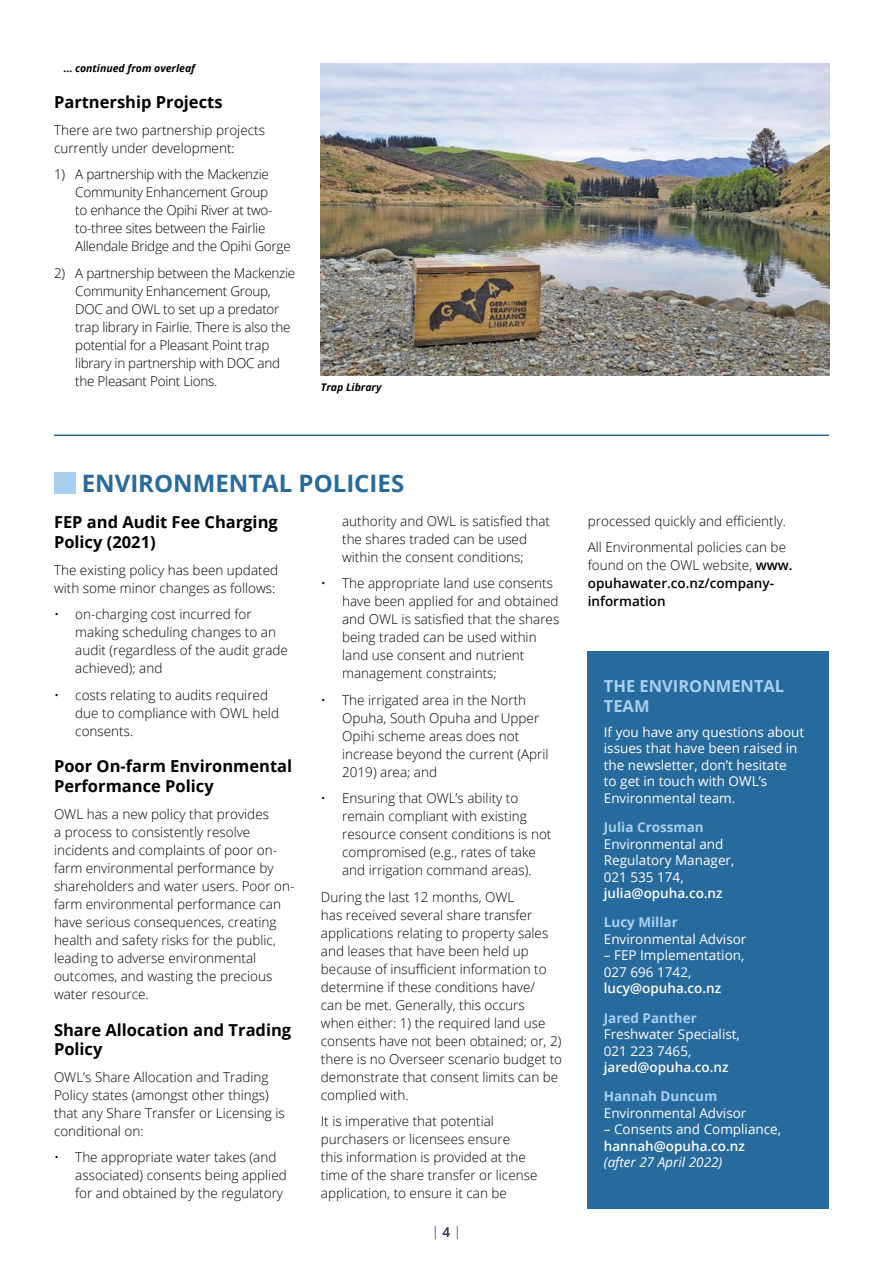
<style>
.page{position:relative;width:893px;height:1263px;background:#fff}
.page>*{position:absolute;margin:0;border:0;box-sizing:border-box;transform-origin:0 0}
.t1{font:700 24px "Open Sans";color:#276a9c}
.t2{font:700 16.5px/19.8px "Open Sans";color:#000}
.t3{font:700 16.5px/19.8px "Open Sans";color:#a8d0f1}
.t4{font:300 13.5px/18px "Open Sans";color:#000}
.t5{font:300 13.5px/18px "Open Sans";letter-spacing:-.02em;color:#000}
.t6{font:13.5px/16.5px "Open Sans";color:#fff}
.t7{font:600 13.5px "Open Sans";color:#fff}
.t8{font:600 13.5px/18px "Open Sans";color:#000}
.t9{font:700 13.5px "Open Sans";color:#a8d0f1}
.t10{font:italic 13.5px "Open Sans";color:#fff}
.t11{font:300 13.5px "Open Sans";color:#182a45}
.t12{font:italic 700 10.5px "Open Sans";color:#000}
.s1{font-weight:600}
.s2{font-weight:300}
</style>
<div class="page">
<div style="left:588px;top:652px;width:241px;height:557px;background:#276a9c"></div>
<img style="left:321px;top:64px;width:508px;height:312px">
<hr style="left:54px;top:434px;width:775px;height:2px;background:#276a9c">
<div style="left:54px;top:472px;width:22px;height:22px;background:#a8d0f1"></div>
<p class="t12" style="left:64px;top:61px;width:133px">... continued from overleaf</p>
<p class="t2" style="left:54px;top:94px;width:170px">Partnership Projects</p>
<p class="t4" style="left:54px;top:122px;width:212px">There are two partnership projects currently under development:</p>
<p class="t5" style="left:75px;top:167px;width:217px;text-indent:-21px">1) A partnership with the Mackenzie Community Enhancement Group<br>to enhance the Opihi River at two&shy;to-three sites between the Fairlie Allendale Bridge and the Opihi Gorge</p>
<p class="t5" style="left:75px;top:265px;width:222px;text-indent:-21px">2) A partnership between the Mackenzie Community Enhancement Group, DOC and OWL to set up a predator trap library in Fairlie. There is also the potential for a Pleasant Point trap library in partnership with DOC and the Pleasant Point Lions.</p>
<p class="t12" style="left:321px;top:383px;width:62px">Trap Library</p>
<h1 class="t1" style="left:82px;top:474px;width:324px">ENVIRONMENTAL POLICIES</h1>
<p class="t2" style="left:54px;top:514px;width:225px">FEP and Audit Fee Charging<br>Policy (2021)</p>
<p class="t4" style="left:54px;top:562px;width:226px">The existing policy has been updated with some minor changes as follows:</p>
<p class="t4" style="left:75px;top:606px;width:214px;text-indent:-21px">• on-charging cost incurred for making scheduling changes to an audit (regardless of the audit grade achieved); and</p>
<p class="t4" style="left:75px;top:687px;width:205px;text-indent:-21px">• costs relating to audits required due to compliance with OWL held consents.</p>
<p class="t2" style="left:54px;top:758px;width:240px">Poor On-farm Environmental<br>Performance Policy</p>
<p class="t4" style="left:54px;top:806px;width:242px">OWL has a new policy that provides<br>a process to consistently resolve incidents and complaints of poor on&shy;farm environmental performance by shareholders and water users. Poor on&shy;farm environmental performance can have serious consequences, creating health and safety risks for the public, leading to adverse environmental outcomes, and wasting the precious water resource.</p>
<p class="t2" style="left:54px;top:1021px;width:239px">Share Allocation and Trading<br>Policy</p>
<p class="t4" style="left:54px;top:1069px;width:232px">OWL’s Share Allocation and Trading<br>Policy states (amongst other things) that any Share Transfer or Licensing is conditional on:</p>
<p class="t4" style="left:75px;top:1150px;width:213px;text-indent:-21px">• The appropriate water takes (and associated) consents being applied for and obtained by the regulatory</p>
<p class="t4" style="left:342px;top:512px;width:209px">authority and OWL is satisfied that the shares traded can be used within the consent conditions;</p>
<p class="t4" style="left:342px;top:576px;width:219px;text-indent:-21px">• The appropriate land use consents have been applied for and obtained and OWL is satisfied that the shares being traded can be used within land use consent and nutrient management constraints;</p>
<p class="t4" style="left:342px;top:692px;width:208px;text-indent:-21px">• The irrigated area in the North<br>Opuha, South Opuha and Upper<br>Opihi scheme areas does not increase beyond the current (April<br>2019) area; and</p>
<p class="t4" style="left:342px;top:791px;width:211px;text-indent:-21px">• Ensuring that OWL’s ability to remain compliant with existing resource consent conditions is not compromised (e.g., rates of take and irrigation command areas).</p>
<p class="t4" style="left:321px;top:889px;width:243px">During the last 12 months, OWL<br>has received several share transfer applications relating to property sales and leases that have been held up because of insufficient information to determine if these conditions have/<br>can be met. Generally, this occurs<br>when either: 1) the required land use consents have not been obtained; or, 2) there is no Overseer scenario budget to demonstrate that consent limits can be complied with.</p>
<p class="t4" style="left:321px;top:1114px;width:218px">It is imperative that potential purchasers or licensees ensure<br>this information is provided at the time of the share transfer or license application, to ensure it can be</p>
<p class="t11" style="left:432px;top:1225px;width:31px">|<span class="s1">4</span>|</p>
<p class="t4" style="left:588px;top:507px;width:200px;line-height:26.5px">processed quickly and efficiently.<br>All Environmental policies can be</p>
<p class="t8" style="left:588px;top:558px;width:206px"><span class="s2">found on the OWL website,</span> www. opuhawater.co.nz/company&shy;information</p>
<p class="t3" style="left:604px;top:678px;width:182px">THE ENVIRONMENTAL<br>TEAM</p>
<p class="t6" style="left:604px;top:725px;width:202px">If you have any questions about issues that have been raised in the newsletter, don’t hesitate<br>to get in touch with OWL’s<br>Environmental team.</p>
<p class="t9" style="left:604px;top:822px;width:102px">Julia Crossman</p>
<p class="t6" style="left:604px;top:837px;width:132px">Environmental and<br>Regulatory Manager,<br>021 535 174,</p>
<p class="t7" style="left:604px;top:888px;width:120px">julia@opuha.co.nz</p>
<p class="t9" style="left:604px;top:917px;width:75px">Lucy Millar</p>
<p class="t6" style="left:604px;top:932px;width:144px">Environmental Advisor</p>
<p class="t6" style="left:604px;top:948px;width:142px">– FEP Implementation,<br>027 696 1742,</p>
<p class="t7" style="left:604px;top:983px;width:119px">lucy@opuha.co.nz</p>
<p class="t9" style="left:604px;top:1012px;width:95px">Jared Panther</p>
<p class="t6" style="left:604px;top:1027px;width:138px">Freshwater Specialist,<br>021 223 7465,</p>
<p class="t7" style="left:604px;top:1062px;width:126px">jared@opuha.co.nz</p>
<p class="t9" style="left:604px;top:1091px;width:115px">Hannah Duncum</p>
<p class="t6" style="left:604px;top:1106px;width:144px">Environmental Advisor</p>
<p class="t6" style="left:604px;top:1122px;width:179px">– Consents and Compliance,</p>
<p class="t7" style="left:604px;top:1140px;width:143px">hannah@opuha.co.nz</p>
<p class="t10" style="left:604px;top:1157px;width:120px">(after 27 April 2022)</p>
</div>
